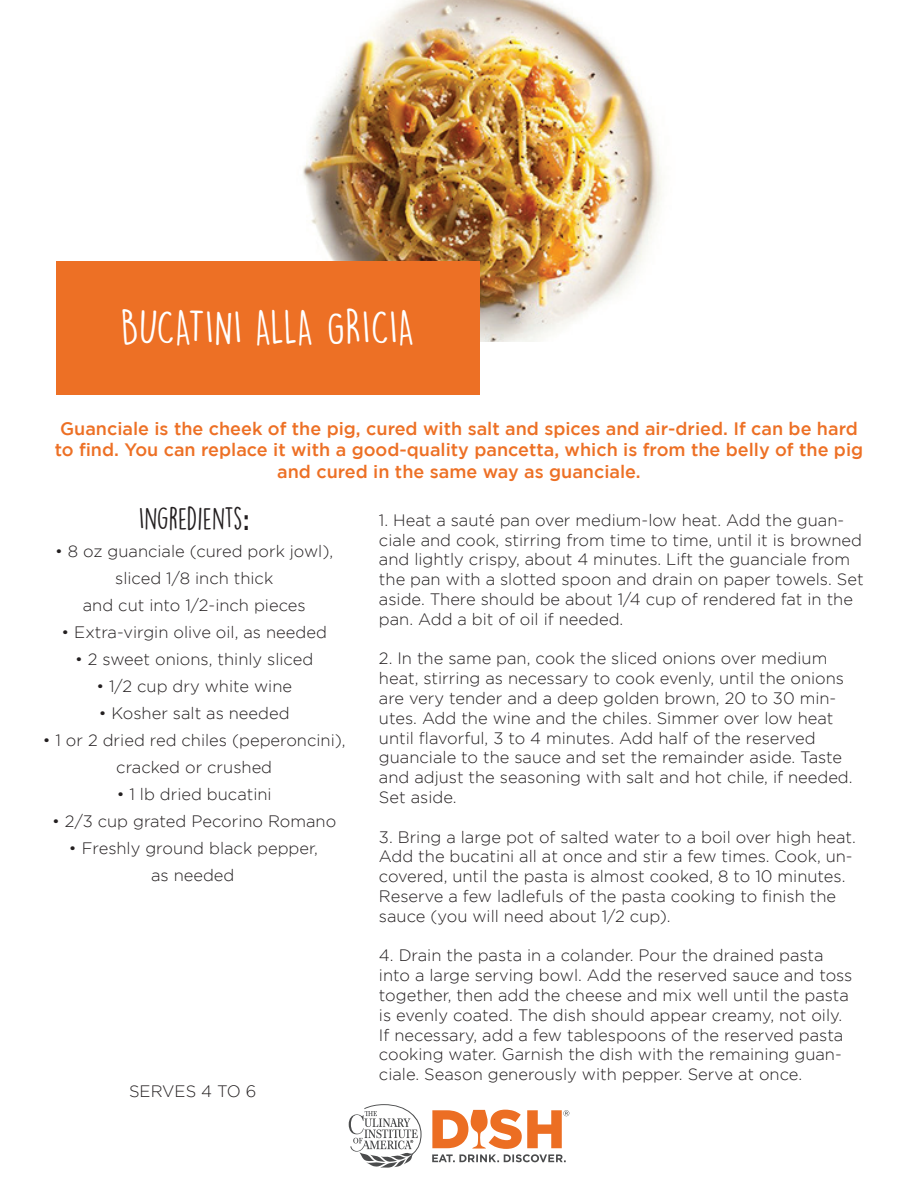
<style>
.page{position:relative;width:918px;height:1188px;background:#fff}
.page>*{position:absolute;margin:0;border:0;box-sizing:border-box;transform-origin:0 0}
.t1{font:43.5px "DK Lemon Yellow Sun";color:#fff}
.t2{font:28.5px "DK Lemon Yellow Sun";color:#231f20}
.t3{font:500 18px/21.6px "Gotham";color:#ed7025;text-align:center}
.t4{font:300 16.5px/19.8px "Gotham";color:#231f20}
.s1{font-family:"Raleway";font-weight:700}
</style>
<div class="page">
<img style="left:303px;top:0;width:359px;height:341px">
<div style="left:56px;top:261px;width:424px;height:134px;background:#ed7025"></div>
<svg style="left:349px;top:1104px;width:73px;height:64px"></svg>
<svg style="left:432px;top:1110px;width:137px;height:52px"></svg>
<h1 class="t1" style="left:120px;top:301px;width:296px">BUCATINI ALLA GRICIA</h1>
<p class="t3" style="left:55px;top:417px;width:810px">Guanciale is the cheek of the pig, cured with salt and spices and air-dried. If can be hard to find. You can replace it with a good-quality pancetta, which is from the belly of the pig and cured in the same way as guanciale.</p>
<h2 class="t2" style="left:139px;top:501px;width:112px">INGREDIENTS<span class="s1">:</span></h2>
<p class="t4" style="left:55px;top:538px;width:280px;line-height:27px;text-align:center">• 8 oz guanciale (cured pork jowl), sliced 1/8 inch thick<br>and cut into 1/2-inch pieces</p>
<p class="t4" style="left:62px;top:622px;width:267px">• Extra-virgin olive oil, as needed</p>
<p class="t4" style="left:75px;top:649px;width:240px">• 2 sweet onions, thinly sliced</p>
<p class="t4" style="left:96px;top:676px;width:197px">• 1/2 cup dry white wine</p>
<p class="t4" style="left:99px;top:703px;width:192px">• Kosher salt as needed</p>
<p class="t4" style="left:43px;top:726px;width:304px;line-height:27px;text-align:center">• 1 or 2 dried red chiles (peperoncini), cracked or crushed</p>
<p class="t4" style="left:117px;top:784px;width:156px">• 1 lb dried bucatini</p>
<p class="t4" style="left:52px;top:811px;width:286px">• 2/3 cup grated Pecorino Romano</p>
<p class="t4" style="left:69px;top:834px;width:251px;line-height:27px;text-align:center">• Freshly ground black pepper, as needed</p>
<p class="t4" style="left:129px;top:1081px;width:129px">SERVES 4 TO 6</p>
<p class="t4" style="left:379px;top:510px;width:486px">1. Heat a sauté pan over medium-low heat. Add the guan&shy;ciale and cook, stirring from time to time, until it is browned and lightly crispy, about 4 minutes. Lift the guanciale from the pan with a slotted spoon and drain on paper towels. Set aside. There should be about 1/4 cup of rendered fat in the pan. Add a bit of oil if needed.</p>
<p class="t4" style="left:379px;top:648px;width:475px">2. In the same pan, cook the sliced onions over medium heat, stirring as necessary to cook evenly, until the onions are very tender and a deep golden brown, 20 to 30 min&shy;utes. Add the wine and the chiles. Simmer over low heat until flavorful, 3 to 4 minutes. Add half of the reserved guanciale to the sauce and set the remainder aside. Taste and adjust the seasoning with salt and hot chile, if needed.<br>Set aside.</p>
<p class="t4" style="left:379px;top:827px;width:478px">3. Bring a large pot of salted water to a boil over high heat.<br>Add the bucatini all at once and stir a few times. Cook, un&shy;covered, until the pasta is almost cooked, 8 to 10 minutes.<br>Reserve a few ladlefuls of the pasta cooking to finish the sauce (you will need about 1/2 cup).</p>
<p class="t4" style="left:379px;top:945px;width:475px">4. Drain the pasta in a colander. Pour the drained pasta into a large serving bowl. Add the reserved sauce and toss together, then add the cheese and mix well until the pasta is evenly coated. The dish should appear creamy, not oily.<br>If necessary, add a few tablespoons of the reserved pasta cooking water. Garnish the dish with the remaining guan&shy;ciale. Season generously with pepper. Serve at once.</p>
</div>
